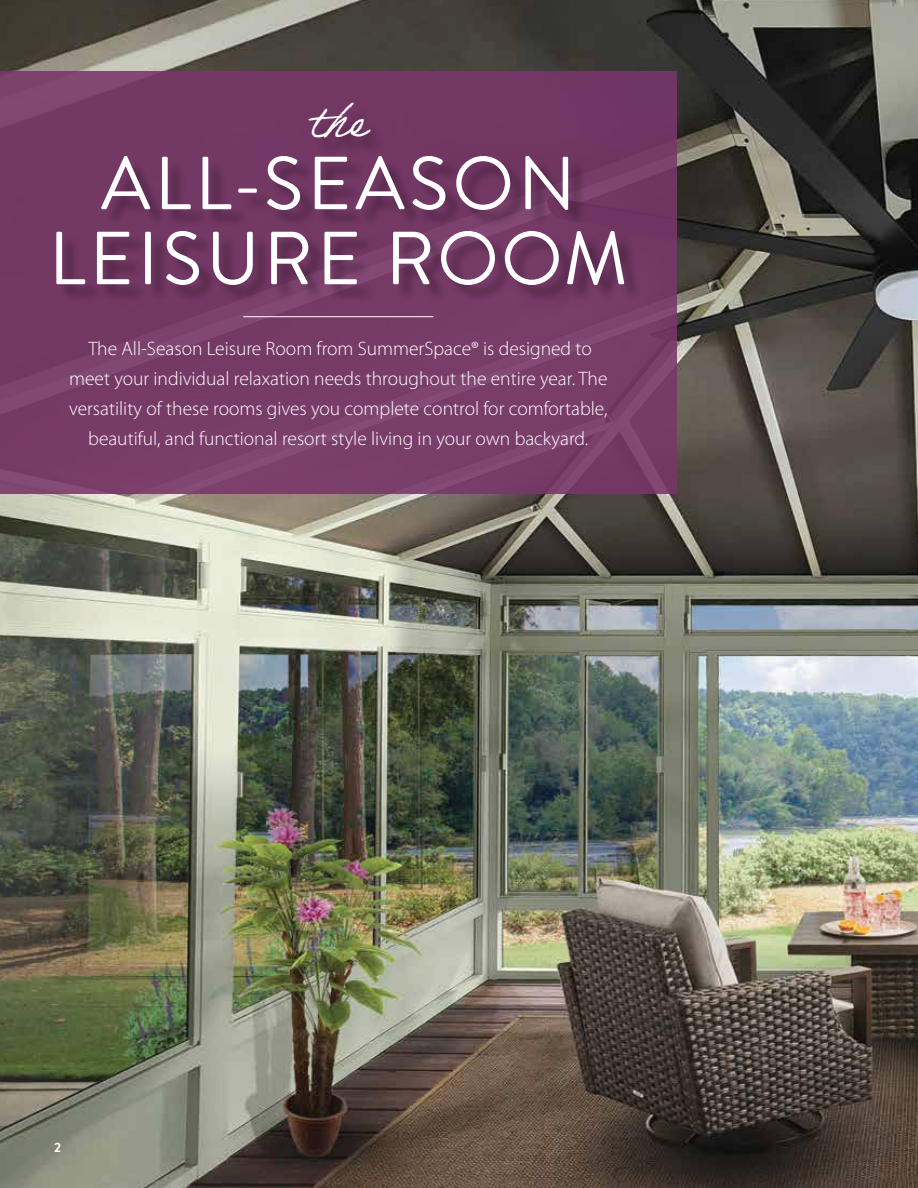
<style>
.page{position:relative;width:918px;height:1188px;background:#fff}
.page>*{position:absolute;margin:0;border:0;box-sizing:border-box;transform-origin:0 0}
.t1{font:75px/75px "Brandon Grotesque";letter-spacing:.05em;color:#fff;text-align:center}
.t2{font:47.25px "Adobe Handwriting Ernie";color:#fff}
.t3{font:300 19.5px/30px "Myriad Pro";color:#fff;text-align:center}
.t4{font:700 13.5px "Brandon Grotesque";color:#fff}
</style>
<div class="page">
<img style="left:0;top:0;width:918px;height:1188px">
<div style="left:0;top:72px;width:677px;height:422px;background:#79366a"></div>
<div style="left:58px;top:159px;width:584px;height:144px;background:#000;opacity:.31"></div>
<div style="left:312px;top:106px;width:77px;height:50px;background:#6f3661"></div>
<hr style="left:243px;top:316px;width:190px;height:1px;background:#fff">
<h2 class="t2" style="left:309px;top:93px;width:60px">the</h2>
<h1 class="t1" style="left:49px;top:147px;width:581px">ALL-SEASON<br>LEISURE ROOM</h1>
<p class="t3" style="left:69px;top:334px;width:540px">The All-Season Leisure Room from SummerSpace® is designed to meet your individual relaxation needs throughout the entire year. The versatility of these rooms gives you complete control for comfortable, beautiful, and functional resort style living in your own backyard.</p>
<p class="t4" style="left:54px;top:1138px;width:8px">2</p>
</div>
